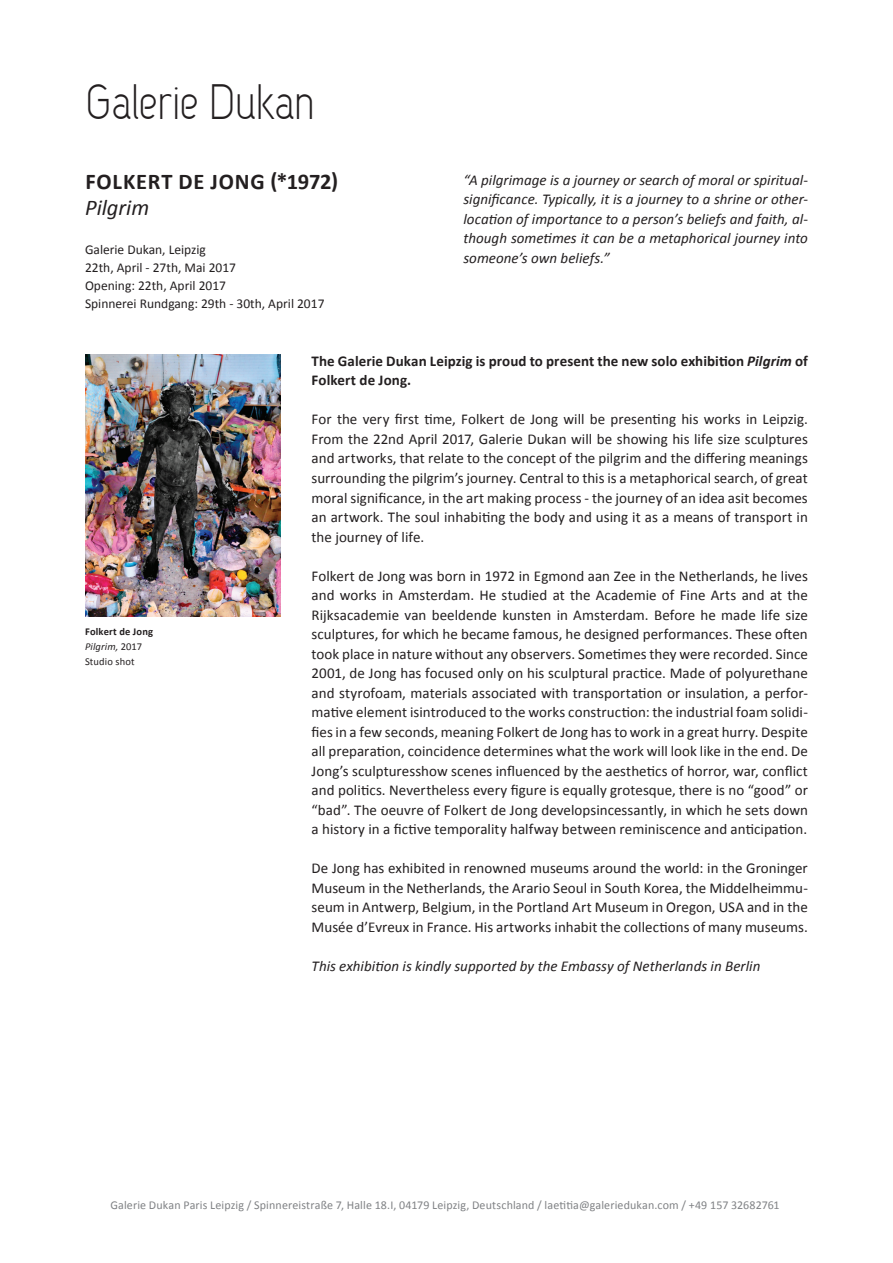
<style>
.page{position:relative;width:893px;height:1263px;background:#fff}
.page>*{position:absolute;margin:0;border:0;box-sizing:border-box;transform-origin:0 0}
.t1{font:49.5px "Capsuula";letter-spacing:-.01em;color:#231f20}
.t2{font:700 22.5px "Calibri";letter-spacing:.035em;color:#231f20}
.t3{font:italic 22.5px "Calibri";color:#231f20}
.t4{font:15px/19.5px "Calibri";color:#231f20;text-align:justify}
.t5{font:italic 15px/19.5px "Calibri";color:#231f20;text-align:justify}
.t6{font:700 15px/19.5px "Calibri";letter-spacing:.005em;color:#231f20}
.t7{font:13.5px/18px "Calibri";color:#231f20}
.t8{font:12px "Calibri";letter-spacing:.01em;color:#808285}
.t9{font:10.5px/15px "Calibri";letter-spacing:.015em;color:#231f20}
.s1{font-weight:700}
.s2{font-style:italic}
</style>
<div class="page">
<img style="left:85px;top:355px;width:195px;height:261px">
<h1 class="t1" style="left:85px;top:73px;width:231px">Galerie Dukan</h1>
<h2 class="t2" style="left:85px;top:168px;width:254px">FOLKERT DE JONG (*1972)</h2>
<h2 class="t3" style="left:85px;top:193px;width:66px">Pilgrim</h2>
<p class="t7" style="left:85px;top:239px;width:241px">Galerie Dukan, Leipzig<br>22th, April - 27th, Mai 2017<br>Opening: 22th, April 2017<br>Spinnerei Rundgang: 29th - 30th, April 2017</p>
<p class="t5" style="left:463px;top:169px;width:346px">“A pilgrimage is a journey or search of moral or spiritual&shy;significance. Typically, it is a journey to a shrine or other&shy;location of importance to a person’s beliefs and faith, al&shy;though sometimes it can be a metaphorical journey into someone’s own beliefs.”</p>
<p class="t9" style="left:85px;top:623px;width:70px"><span class="s1">Folkert de Jong<br></span><span class="s2">Pilgrim,</span> 2017<br>Studio shot</p>
<p class="t6" style="left:312px;top:351px;width:498px">The Galerie Dukan Leipzig is proud to present the new solo exhibition <span class="s2">Pilgrim</span> of<br>Folkert de Jong.</p>
<p class="t4" style="left:312px;top:409px;width:498px">For the very first time, Folkert de Jong will be presenting his works in Leipzig.<br>From the 22nd April 2017, Galerie Dukan will be showing his life size sculptures and artworks, that relate to the concept of the pilgrim and the differing meanings surrounding the pilgrim’s journey. Central to this is a metaphorical search, of great moral significance, in the art making process - the journey of an idea asit becomes an artwork. The soul inhabiting the body and using it as a means of transport in the journey of life.</p>
<p class="t4" style="left:312px;top:565px;width:498px">Folkert de Jong was born in 1972 in Egmond aan Zee in the Netherlands, he lives and works in Amsterdam. He studied at the Academie of Fine Arts and at the Rijksacademie van beeldende kunsten in Amsterdam. Before he made life size sculptures, for which he became famous, he designed performances. These often took place in nature without any observers. Sometimes they were recorded. Since 2001, de Jong has focused only on his sculptural practice. Made of polyurethane and styrofoam, materials associated with transportation or insulation, a perfor&shy;mative element isintroduced to the works construction: the industrial foam solidi&shy;fies in a few seconds, meaning Folkert de Jong has to work in a great hurry. Despite all preparation, coincidence determines what the work will look like in the end. De Jong’s sculpturesshow scenes influenced by the aesthetics of horror, war, conflict and politics. Nevertheless every figure is equally grotesque, there is no “good” or “bad”. The oeuvre of Folkert de Jong developsincessantly, in which he sets down a history in a fictive temporality halfway between reminiscence and anticipation.</p>
<p class="t4" style="left:312px;top:858px;width:498px">De Jong has exhibited in renowned museums around the world: in the Groninger Museum in the Netherlands, the Arario Seoul in South Korea, the Middelheimmu&shy;seum in Antwerp, Belgium, in the Portland Art Museum in Oregon, USA and in the Musée d’Evreux in France. His artworks inhabit the collections of many museums.</p>
<p class="t5" style="left:312px;top:955px;width:450px">This exhibition is kindly supported by the Embassy of Netherlands in Berlin</p>
<p class="t8" style="left:111px;top:1198px;width:671px">Galerie Dukan Paris Leipzig / Spinnereistraße 7, Halle 18.I, 04179 Leipzig, Deutschland / laetitia@galeriedukan.com / +49 157 32682761</p>
</div>
